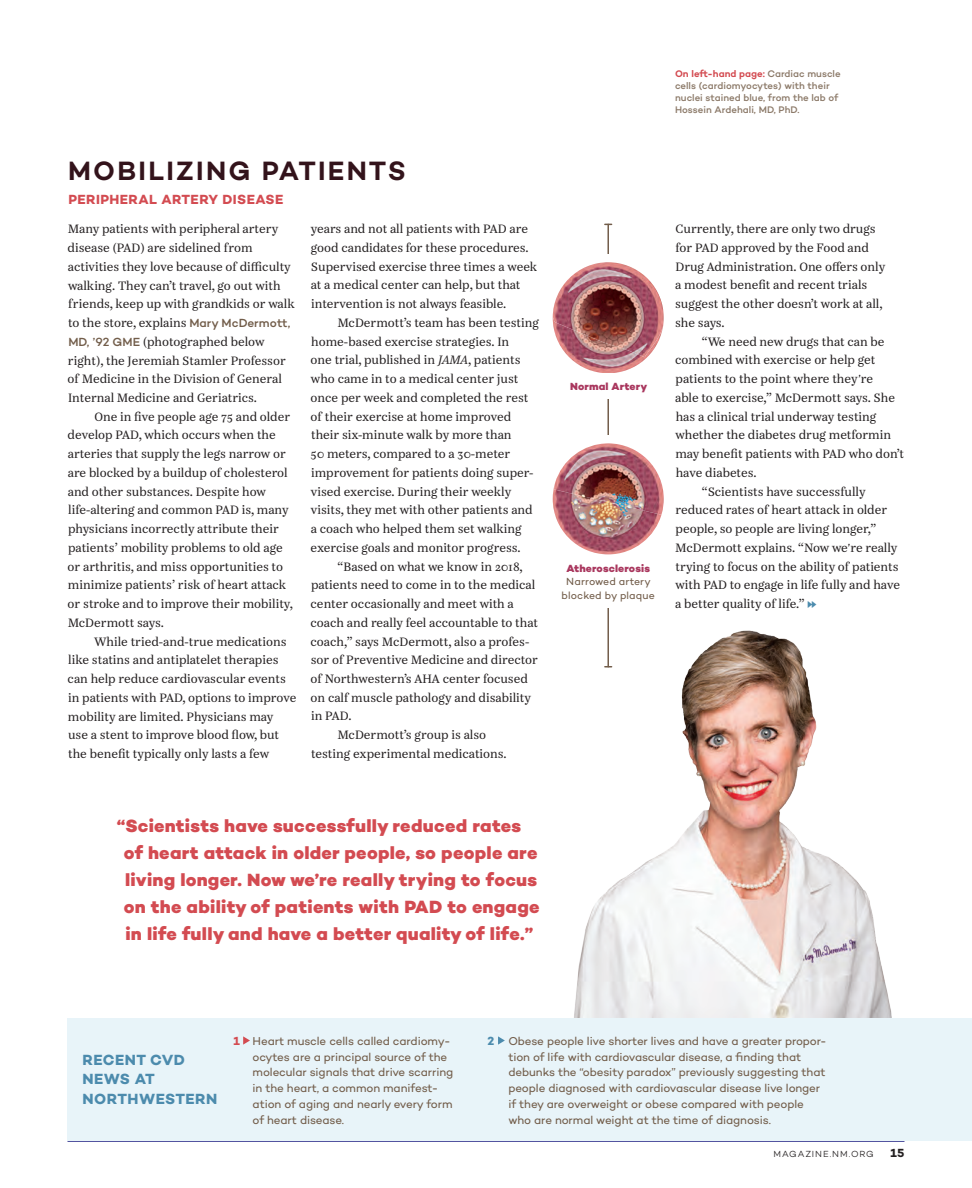
<style>
.page{position:relative;width:972px;height:1188px;background:#fff}
.page>*{position:absolute;margin:0;border:0;box-sizing:border-box;transform-origin:0 0}
.t1{font:600 27px "Campton";letter-spacing:.085em;color:#33131b}
.t2{font:800 18px/27px "Campton";letter-spacing:.015em;color:#d34b51}
.t3{font:700 15px/19.5px "Campton";letter-spacing:.03em;color:#4c8bad}
.t4{font:700 13.5px "Campton";letter-spacing:.035em;color:#d34b51}
.t5{font:12px/18.8px "Casus Pro";color:#231f20}
.t6{font:700 12px "Campton";color:#231f20}
.t7{font:700 12px "Campton";color:#d34b51}
.t8{font:700 12px "Campton";color:#4c8bad}
.t9{font:11.7px/15.8px "Campton";letter-spacing:-.01em;color:#725d4a}
.t10{font:10.5px/13.5px "Campton";letter-spacing:.01em;color:#725d4a;text-align:center}
.t11{font:800 10.5px "Campton";letter-spacing:.015em;color:#a9375e}
.t12{font:500 9.75px/12px "Campton";color:#8c7a69}
.t13{font:300 9px "Campton";letter-spacing:.095em;color:#231f20}
.s1{font-family:"Campton";font-weight:500;color:#725d4a}
.s2{font-style:italic}
.s3{font-weight:600;color:#d34b51}
.s4{font-family:"Campton"}
</style>
<div class="page">
<hr style="left:68px;top:1141px;width:836px;height:1px;background:#494a9b">
<img style="left:574px;top:630px;width:318px;height:388px">
<div style="left:68px;top:1018px;width:904px;height:123px;background:#e8f4f9"></div>
<hr style="left:607px;top:224px;width:2px;height:443px;background:#725d4a">
<div style="left:601px;top:436px;width:14px;height:172px;background:#fff"></div>
<div style="left:601px;top:254px;width:14px;height:145px;background:#fff"></div>
<img style="left:569px;top:357px;width:78px;height:16px">
<img style="left:553px;top:321px;width:110px;height:36px">
<img style="left:553px;top:262px;width:111px;height:59px">
<img style="left:553px;top:487px;width:109px;height:67px">
<img style="left:554px;top:443px;width:110px;height:72px">
<svg style="left:243px;top:1036px;width:7px;height:9px"></svg>
<svg style="left:498px;top:1036px;width:7px;height:9px"></svg>
<h1 class="t1" style="left:68px;top:154px;width:340px">MOBILIZING PATIENTS</h1>
<p class="t4" style="left:69px;top:191px;width:216px">PERIPHERAL ARTERY DISEASE</p>
<p class="t5" style="left:68px;top:219px;width:229px">Many patients with peripheral artery disease (PAD) are sidelined from activities they love because of difficulty walking. They can’t travel, go out with friends, keep up with grandkids or walk to the store, explains <span class="s1">Mary McDermott, MD, ’92 GME</span> (photographed below right), the Jeremiah Stamler Professor of Medicine in the Division of General Internal Medicine and Geriatrics.</p>
<p class="t5" style="left:68px;top:407px;width:227px;text-indent:27px">One in five people age 75 and older develop PAD, which occurs when the arteries that supply the legs narrow or are blocked by a buildup of cholesterol and other substances. Despite how life-altering and common PAD is, many physicians incorrectly attribute their patients’ mobility problems to old age or arthritis, and miss opportunities to minimize patients’ risk of heart attack or stroke and to improve their mobility, McDermott says.</p>
<p class="t5" style="left:68px;top:632px;width:230px;text-indent:27px">While tried-and-true medications like statins and antiplatelet therapies can help reduce cardiovascular events in patients with PAD, options to improve mobility are limited. Physicians may<br>use a stent to improve blood flow, but the benefit typically only lasts a few</p>
<p class="t5" style="left:311px;top:219px;width:228px">years and not all patients with PAD are good candidates for these procedures.<br>Supervised exercise three times a week at a medical center can help, but that intervention is not always feasible.</p>
<p class="t5" style="left:311px;top:313px;width:230px;text-indent:27px">McDermott’s team has been testing home-based exercise strategies. In<br>one trial, published in <span class="s2">JAMA</span>, patients who came in to a medical center just once per week and completed the rest of their exercise at home improved their six-minute walk by more than<br>50 meters, compared to a 30-meter improvement for patients doing super&shy;vised exercise. During their weekly visits, they met with other patients and a coach who helped them set walking exercise goals and monitor progress.</p>
<p class="t5" style="left:337px;top:557px;width:187px">“Based on what we know in 2018,</p>
<p class="t5" style="left:311px;top:575px;width:226px">patients need to come in to the medical</p>
<p class="t5" style="left:311px;top:594px;width:205px">center occasionally and meet with a</p>
<p class="t5" style="left:311px;top:613px;width:229px">coach and really feel accountable to that</p>
<p class="t5" style="left:311px;top:632px;width:220px">coach,” says McDermott, also a profes-</p>
<p class="t5" style="left:311px;top:650px;width:229px">sor of Preventive Medicine and director</p>
<p class="t5" style="left:311px;top:669px;width:219px">of Northwestern’s AHA center focused</p>
<p class="t5" style="left:311px;top:688px;width:222px">on calf muscle pathology and disability</p>
<p class="t5" style="left:311px;top:707px;width:42px">in PAD.</p>
<p class="t5" style="left:337px;top:725px;width:150px">McDermott’s group is also</p>
<p class="t5" style="left:311px;top:744px;width:197px">testing experimental medications.</p>
<h2 class="t2" style="left:124px;top:812px;width:417px;text-indent:-7px">“Scientists have successfully reduced rates of heart attack in older people, so people are living longer. Now we’re really trying to focus on the ability of patients with PAD to engage in life fully and have a better quality of life.”</h2>
<p class="t12" style="left:675px;top:67px;width:167px"><span class="s3">On left-hand page:</span> Cardiac muscle cells (cardiomyocytes) with their nuclei stained blue, from the lab of Hossein Ardehali, MD, PhD.</p>
<p class="t11" style="left:570px;top:380px;width:79px">Normal Artery</p>
<p class="t11" style="left:566px;top:562px;width:85px">Atherosclerosis</p>
<p class="t10" style="left:562px;top:575px;width:95px">Narrowed artery blocked by plaque</p>
<p class="t5" style="left:675px;top:219px;width:212px">Currently, there are only two drugs for PAD approved by the Food and<br>Drug Administration. One offers only a modest benefit and recent trials suggest the other doesn’t work at all, she says.</p>
<p class="t5" style="left:702px;top:332px;width:184px">“We need new drugs that can be</p>
<p class="t5" style="left:675px;top:351px;width:202px">combined with exercise or help get</p>
<p class="t5" style="left:676px;top:369px;width:199px">patients to the point where they <span class="s4">’</span>re</p>
<p class="t5" style="left:675px;top:388px;width:221px">able to exercise,” McDermott says. She</p>
<p class="t5" style="left:676px;top:407px;width:202px">has a clinical trial underway testing</p>
<p class="t5" style="left:675px;top:426px;width:217px">whether the diabetes drug metformin</p>
<p class="t5" style="left:675px;top:444px;width:230px">may benefit patients with PAD who don’t</p>
<p class="t5" style="left:676px;top:463px;width:82px">have diabetes.</p>
<p class="t5" style="left:702px;top:482px;width:165px">“Scientists have successfully</p>
<p class="t5" style="left:675px;top:501px;width:213px">reduced rates of heart attack in older</p>
<p class="t5" style="left:676px;top:519px;width:202px">people, so people are living longer,”</p>
<p class="t5" style="left:675px;top:538px;width:224px">McDermott explains. “Now we<span class="s4">’</span>re really</p>
<p class="t5" style="left:676px;top:557px;width:225px">trying to focus on the ability of patients</p>
<p class="t5" style="left:675px;top:575px;width:226px">with PAD to engage in life fully and have</p>
<p class="t5" style="left:675px;top:594px;width:131px">a better quality of life.”</p>
<p class="t3" style="left:83px;top:1050px;width:136px">RECENT CVD<br>NEWS AT<br>NORTHWESTERN</p>
<p class="t7" style="left:233px;top:1033px;width:8px">1</p>
<p class="t8" style="left:488px;top:1033px;width:8px">2</p>
<p class="t9" style="left:253px;top:1033px;width:202px">Heart muscle cells called cardiomy&shy;ocytes are a principal source of the molecular signals that drive scarring in the heart, a common manifest&shy;ation of aging and nearly every form of heart disease.</p>
<p class="t9" style="left:508px;top:1033px;width:320px">Obese people live shorter lives and have a greater propor&shy;tion of life with cardiovascular disease, a finding that debunks the “obesity paradox” previously suggesting that people diagnosed with cardiovascular disease live longer if they are overweight or obese compared with people who are normal weight at the time of diagnosis.</p>
<p class="t13" style="left:774px;top:1148px;width:102px">MAGAZINE.NM.ORG</p>
<p class="t6" style="left:890px;top:1145px;width:16px">15</p>
</div>
